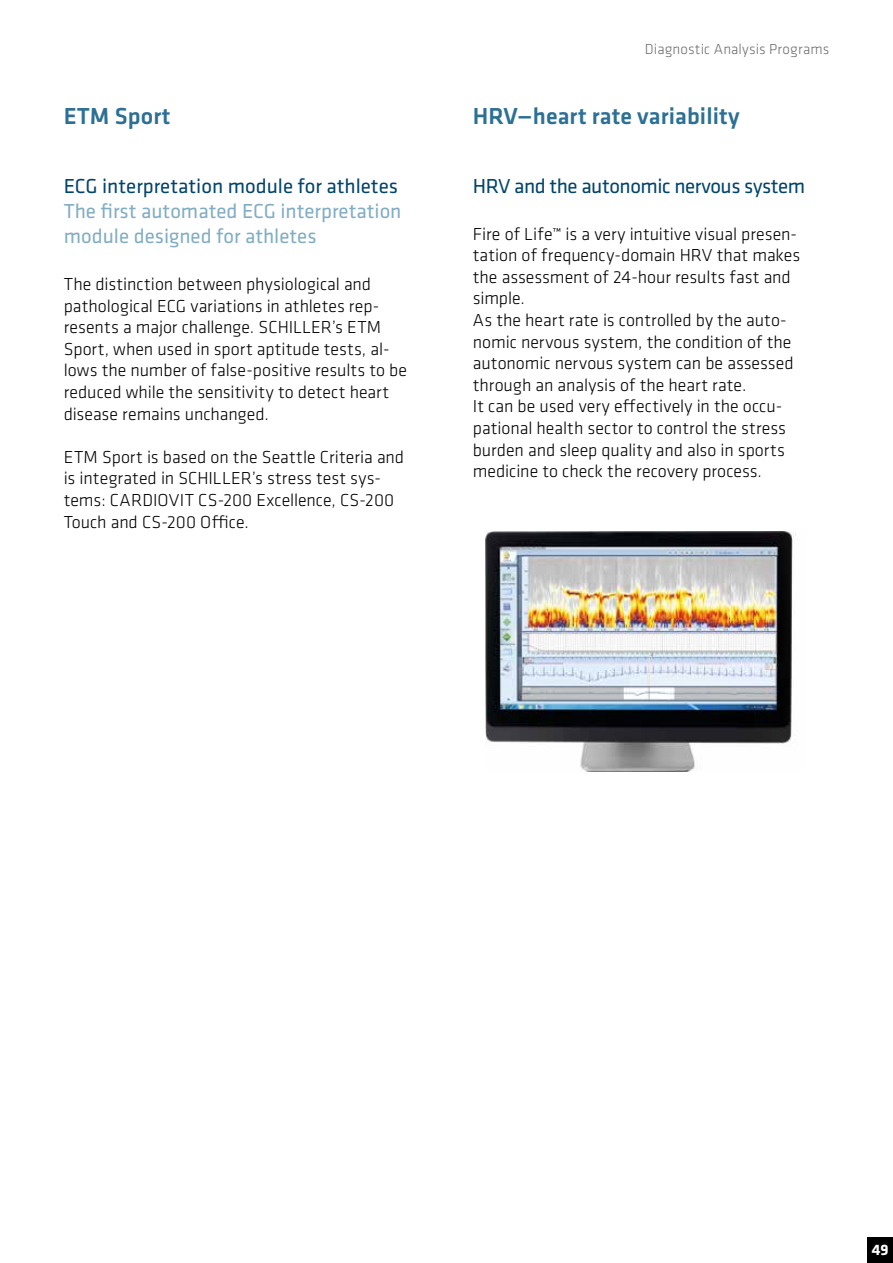
<style>
.page{position:relative;width:893px;height:1263px;background:#fff}
.page>*{position:absolute;margin:0;border:0;box-sizing:border-box;transform-origin:0 0}
.t1{font:500 24px "Klavika";letter-spacing:.005em;color:#2c7095}
.t2{font:21px "Klavika";letter-spacing:-.005em;color:#00446b}
.t3{font:21px/25.2px "Klavika";color:#81adc4}
.t4{font:300 18px/21.6px "Klavika";color:#000}
.t5{font:700 15.75px "Klavika";color:#fff}
.t6{font:300 15px "Klavika";letter-spacing:.01em;color:#706f6f}
</style>
<div class="page">
<img style="left:486px;top:531px;width:310px;height:240px">
<div style="left:867px;top:1237px;width:26px;height:26px;background:#000"></div>
<h1 class="t1" style="left:64px;top:100px;width:108px">ETM Sport</h1>
<p class="t2" style="left:64px;top:172px;width:336px">ECG interpretation module for athletes</p>
<p class="t3" style="left:64px;top:198px;width:339px">The first automated ECG interpretation module designed for athletes</p>
<p class="t4" style="left:64px;top:273px;width:345px">The distinction between physiological and pathological ECG variations in athletes rep&shy;resents a major challenge. SCHILLER’s ETM Sport, when used in sport aptitude tests, al&shy;lows the number of false-positive results to be reduced while the sensitivity to detect heart disease remains unchanged.</p>
<p class="t4" style="left:64px;top:446px;width:342px">ETM Sport is based on the Seattle Criteria and is integrated in SCHILLER’s stress test sys&shy;tems: CARDIOVIT CS-200 Excellence, CS-200<br>Touch and CS-200 Office.</p>
<p class="t6" style="left:645px;top:40px;width:186px">Diagnostic Analysis Programs</p>
<h1 class="t1" style="left:473px;top:100px;width:268px">HRV—heart rate variability</h1>
<p class="t2" style="left:473px;top:172px;width:334px">HRV and the autonomic nervous system</p>
<p class="t4" style="left:473px;top:223px;width:329px">Fire of Life™ is a very intuitive visual presen&shy;tation of frequency-domain HRV that makes the assessment of 24-hour results fast and simple.<br>As the heart rate is controlled by the auto&shy;nomic nervous system, the condition of the autonomic nervous system can be assessed through an analysis of the heart rate.<br>It can be used very effectively in the occu&shy;pational health sector to control the stress burden and sleep quality and also in sports medicine to check the recovery process.</p>
<p class="t5" style="left:872px;top:1239px;width:18px">49</p>
</div>
